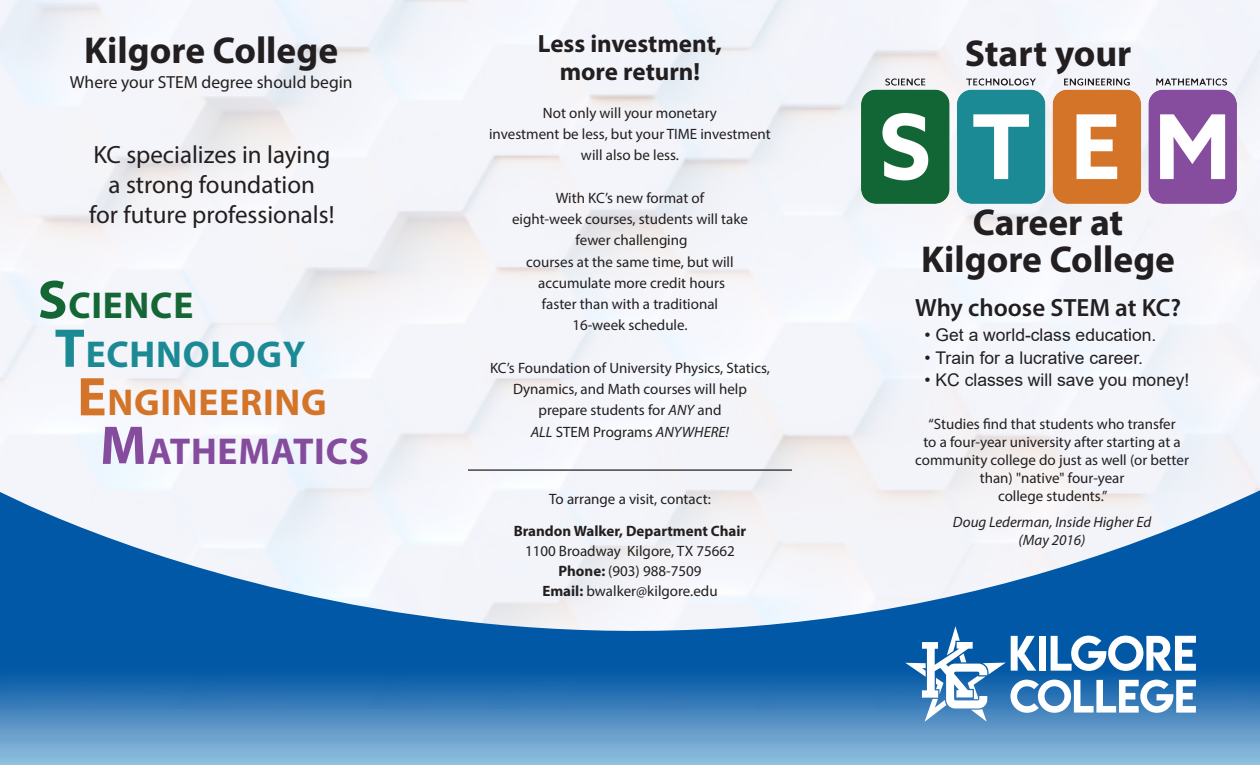
<style>
.page{position:relative;width:1260px;height:765px;background:#fff}
.page>*{position:absolute;margin:0;border:0;box-sizing:border-box;transform-origin:0 0}
.t1{font:700 37.5px "Myriad Pro";color:#231f20}
.t2{font:700 37.5px "Myriad Pro";letter-spacing:.02em;color:#d37428}
.t3{font:700 37.5px "Myriad Pro";letter-spacing:.02em;color:#854c9e}
.t4{font:700 37.5px "Myriad Pro";letter-spacing:.02em;color:#1c8a95}
.t5{font:700 37.5px "Myriad Pro";letter-spacing:.02em;color:#146735}
.t6{font:25px "Myriad Pro";color:#231f20}
.t7{font:700 25px "Myriad Pro";color:#231f20}
.t8{font:600 25px "Myriad Pro";color:#231f20}
.t9{font:17.5px "Arial";color:#231f20}
.t10{font:17.5px "Myriad Pro";color:#231f20}
.t11{font:15px/18px "Myriad Pro";color:#231f20;text-align:center}
.t12{font:italic 15px "Myriad Pro";color:#231f20}
.t13{font:700 15px "Myriad Pro";color:#231f20}
.s1{font-size:55px}
.s2{font-style:italic}
.s3{font-style:normal}
.s4{font-weight:700}
</style>
<div class="page">
<img style="left:0;top:0;width:1260px;height:485px">
<svg style="left:0;top:485px;width:1260px;height:280px"></svg>
<svg style="left:905px;top:626px;width:291px;height:96px"></svg>
<hr style="left:468px;top:469px;width:324px;height:2px;background:#231f20">
<img style="left:862px;top:73px;width:374px;height:130px">
<p class="t1" style="left:84px;top:26px;width:255px">Kilgore College</p>
<p class="t10" style="left:70px;top:71px;width:284px">Where your STEM degree should begin</p>
<p class="t6" style="left:93px;top:139px;width:238px">KC specializes in laying</p>
<p class="t6" style="left:109px;top:169px;width:208px">a strong foundation</p>
<p class="t6" style="left:89px;top:199px;width:247px">for future professionals!</p>
<p class="t5" style="left:38px;top:281px;width:157px"><span class="s1">S</span>CIENCE</p>
<p class="t4" style="left:55px;top:330px;width:252px"><span class="s1">T</span>ECHNOLOGY</p>
<p class="t2" style="left:77px;top:378px;width:251px"><span class="s1">E</span>NGINEERING</p>
<p class="t3" style="left:100px;top:427px;width:271px"><span class="s1">M</span>ATHEMATICS</p>
<p class="t7" style="left:538px;top:28px;width:186px">Less investment,</p>
<p class="t7" style="left:560px;top:55px;width:142px">more return!</p>
<p class="t11" style="left:543px;top:104px;width:176px">Not only will your monetary</p>
<p class="t11" style="left:489px;top:123px;width:283px;line-height:21.2px">investment be less, but your TIME investment will also be less.</p>
<p class="t11" style="left:556px;top:189px;width:150px">With KC’s new format of</p>
<p class="t11" style="left:512px;top:210px;width:237px">eight-week courses, students will take</p>
<p class="t11" style="left:576px;top:231px;width:113px">fewer challenging</p>
<p class="t11" style="left:526px;top:252px;width:209px">courses at the same time, but will</p>
<p class="t11" style="left:538px;top:274px;width:188px">accumulate more credit hours</p>
<p class="t11" style="left:542px;top:295px;width:178px">faster than with a traditional</p>
<p class="t11" style="left:572px;top:316px;width:117px">16-week schedule.</p>
<p class="t11" style="left:490px;top:357px;width:281px;line-height:21.2px">KC’s Foundation of University Physics, Statics,<br>Dynamics, and Math courses will help prepare students for <span class="s2">ANY</span> and</p>
<p class="t12" style="left:531px;top:422px;width:200px">ALL <span class="s3">STEM Programs</span> ANYWHERE!</p>
<p class="t11" style="left:549px;top:490px;width:163px">To arrange a visit, contact:</p>
<p class="t13" style="left:514px;top:521px;width:234px">Brandon Walker, Department Chair</p>
<p class="t11" style="left:525px;top:542px;width:211px">1100 Broadway Kilgore, TX 75662</p>
<p class="t11" style="left:558px;top:562px;width:145px"><span class="s4">Phone:</span> (903) 988-7509</p>
<p class="t11" style="left:542px;top:582px;width:177px"><span class="s4">Email:</span> bwalker@kilgore.edu</p>
<p class="t1" style="left:965px;top:29px;width:168px">Start your</p>
<p class="t1" style="left:973px;top:198px;width:152px">Career at</p>
<p class="t1" style="left:921px;top:235px;width:255px">Kilgore College</p>
<p class="t8" style="left:915px;top:292px;width:267px">Why choose STEM at KC?</p>
<p class="t9" style="left:924px;top:323px;width:234px">• Get a world-class education.</p>
<p class="t9" style="left:924px;top:346px;width:220px">• Train for a lucrative career.</p>
<p class="t9" style="left:924px;top:368px;width:267px">• KC classes will save you money!</p>
<p class="t11" style="left:915px;top:414px;width:275px">“Studies find that students who transfer<br>to a four-year university after starting at a community college do just as well (or better than) "native" four-year</p>
<p class="t11" style="left:998px;top:486px;width:111px">college students.”</p>
<p class="t12" style="left:953px;top:513px;width:200px">Doug Lederman, Inside Higher Ed</p>
<p class="t12" style="left:1019px;top:531px;width:68px">(May 2016)</p>
</div>
